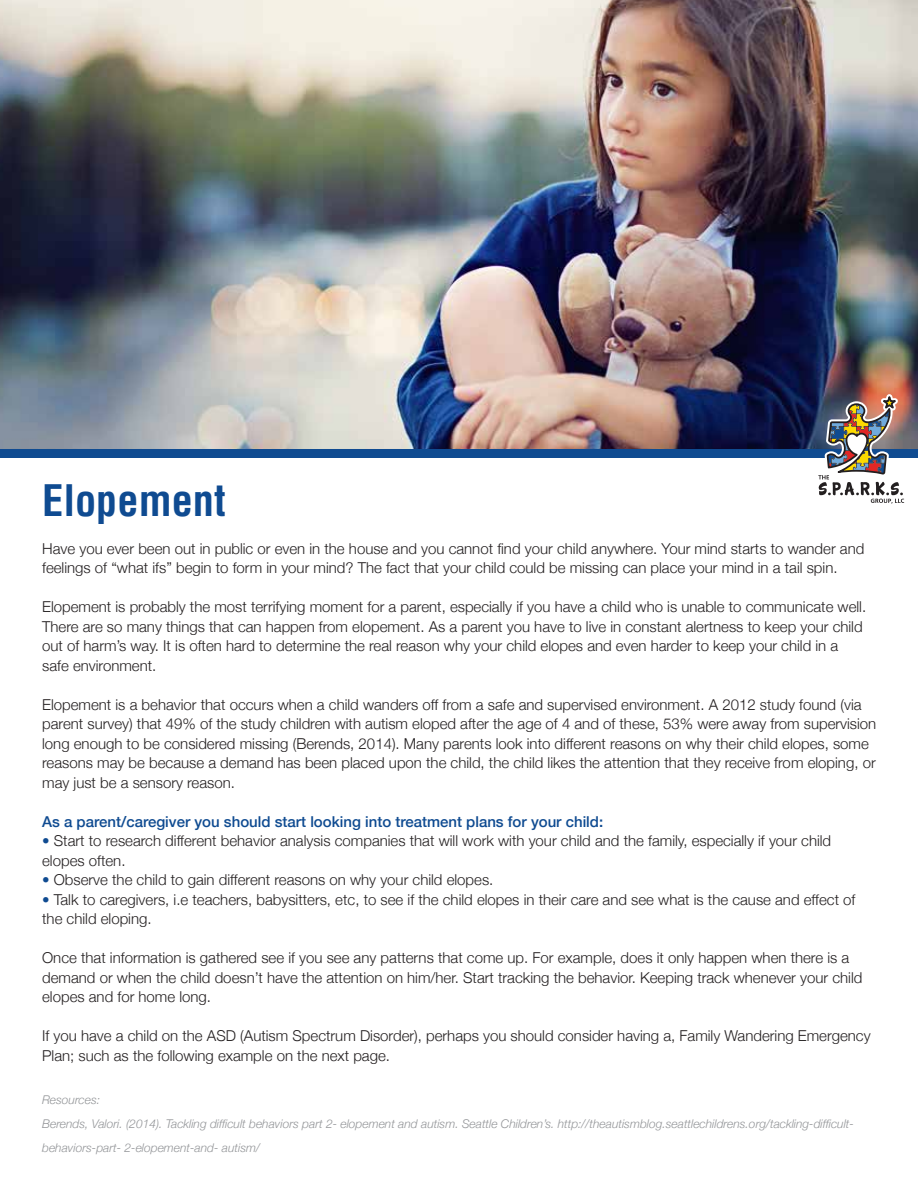
<style>
.page{position:relative;width:918px;height:1188px;background:#fff}
.page>*{position:absolute;margin:0;border:0;box-sizing:border-box;transform-origin:0 0}
.t1{font:700 condensed 42.3px "Helvetica";color:#0f4b91}
.t2{font:300 15px/19.5px "Helvetica Neue";color:#231f20}
.t3{font:500 15px "Helvetica Neue";color:#0f4b91}
.t4{font:italic 300 12px/24px "Helvetica Neue";color:#939598}
.s1{font-weight:500;color:#0f4b91}
</style>
<div class="page">
<img style="left:0;top:0;width:918px;height:449px">
<div style="left:0;top:449px;width:918px;height:9px;background:#0f4b91"></div>
<img style="left:818px;top:394px;width:86px;height:110px">
<h1 class="t1" style="left:42px;top:474px;width:185px">Elopement</h1>
<p class="t2" style="left:42px;top:538px;width:824px">Have you ever been out in public or even in the house and you cannot find your child anywhere. Your mind starts to wander and feelings of “what ifs” begin to form in your mind? The fact that your child could be missing can place your mind in a tail spin.</p>
<p class="t2" style="left:42px;top:596px;width:826px">Elopement is probably the most terrifying moment for a parent, especially if you have a child who is unable to communicate well.<br>There are so many things that can happen from elopement. As a parent you have to live in constant alertness to keep your child out of harm’s way. It is often hard to determine the real reason why your child elopes and even harder to keep your child in a safe environment.</p>
<p class="t2" style="left:42px;top:694px;width:836px">Elopement is a behavior that occurs when a child wanders off from a safe and supervised environment. A 2012 study found (via parent survey) that 49% of the study children with autism eloped after the age of 4 and of these, 53% were away from supervision long enough to be considered missing (Berends, 2014). Many parents look into different reasons on why their child elopes, some reasons may be because a demand has been placed upon the child, the child likes the attention that they receive from eloping, or may just be a sensory reason.</p>
<p class="t3" style="left:42px;top:810px;width:563px">As a parent/caregiver you should start looking into treatment plans for your child:</p>
<p class="t2" style="left:42px;top:830px;width:791px"><span class="s1">•</span> Start to research different behavior analysis companies that will work with your child and the family, especially if your child elopes often.</p>
<p class="t2" style="left:42px;top:869px;width:453px"><span class="s1">•</span> Observe the child to gain different reasons on why your child elopes.</p>
<p class="t2" style="left:42px;top:889px;width:815px"><span class="s1">•</span> Talk to caregivers, i.e teachers, babysitters, etc, to see if the child elopes in their care and see what is the cause and effect of the child eloping.</p>
<p class="t2" style="left:42px;top:947px;width:822px">Once that information is gathered see if you see any patterns that come up. For example, does it only happen when there is a demand or when the child doesn’t have the attention on him/her. Start tracking the behavior. Keeping track whenever your child elopes and for home long.</p>
<p class="t2" style="left:42px;top:1025px;width:830px">If you have a child on the ASD (Autism Spectrum Disorder), perhaps you should consider having a, Family Wandering Emergency<br>Plan; such as the following example on the next page.</p>
<p class="t4" style="left:42px;top:1087px;width:813px">Resources:<br>Berends, Valori. (2014). Tackling difficult behaviors part 2- elopement and autism. Seattle Children’s. http://theautismblog.seattlechildrens.org/tackling-difficult&shy;behaviors-part- 2-elopement-and- autism/</p>
</div>
